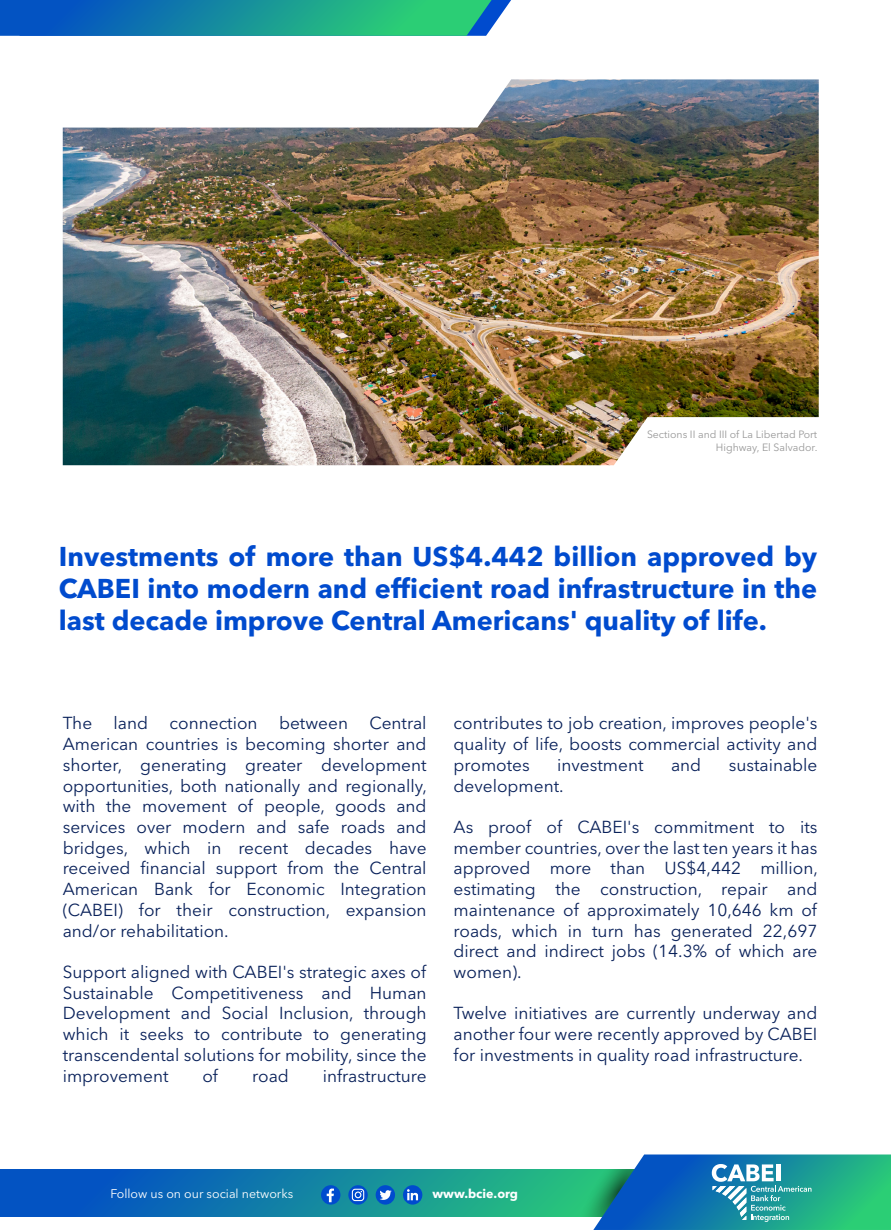
<style>
.page{position:relative;width:891px;height:1230px;background:#fff}
.page>*{position:absolute;margin:0;border:0;box-sizing:border-box;transform-origin:0 0}
.t1{font:700 27px/32.4px "Avenir Next LT Pro";color:#004bce;text-align:justify}
.t2{font:17.25px/20.7px "Avenir Next LT Pro";color:#09215a;text-align:justify}
.t3{font:12.45px "Avenir Next LT Pro";color:#fff}
.t4{font:700 12.45px "Avenir Next LT Pro";color:#fff}
.t5{font:10.5px/12.6px "Avenir Next LT Pro";color:#989898;text-align:right}
</style>
<div class="page">
<img style="left:63px;top:79px;width:756px;height:386px">
<svg style="left:0;top:0;width:511px;height:36px;background:#1c919f"></svg>
<svg style="left:0;top:1169px;width:574px;height:47px;background:#1180a5"></svg>
<svg style="left:321px;top:1184px;width:19px;height:20px"></svg>
<svg style="left:327px;top:1188px;width:7px;height:13px"></svg>
<svg style="left:348px;top:1184px;width:20px;height:20px"></svg>
<svg style="left:352px;top:1188px;width:12px;height:12px"></svg>
<svg style="left:403px;top:1184px;width:19px;height:20px"></svg>
<svg style="left:407px;top:1188px;width:11px;height:11px"></svg>
<svg style="left:376px;top:1184px;width:19px;height:20px"></svg>
<svg style="left:379px;top:1188px;width:13px;height:13px"></svg>
<svg style="left:574px;top:1154px;width:317px;height:75px;background:#319aa5"></svg>
<p class="t5" style="left:647px;top:428px;width:172px">Sections II and III of La Libertad Port<br>Highway, El Salvador.</p>
<h1 class="t1" style="left:59px;top:539px;width:760px">Investments of more than US$4.442 billion approved by CABEI into modern and efficient road infrastructure in the last decade improve Central Americans' quality of life.</h1>
<p class="t2" style="left:63px;top:712px;width:366px">The land connection between Central American countries is becoming shorter and shorter, generating greater development opportunities, both nationally and regionally, with the movement of people, goods and services over modern and safe roads and bridges, which in recent decades have received financial support from the Central American Bank for Economic Integration (CABEI) for their construction, expansion and/or rehabilitation.</p>
<p class="t2" style="left:63px;top:961px;width:365px">Support aligned with CABEI's strategic axes of Sustainable Competitiveness and Human Development and Social Inclusion, through which it seeks to contribute to generating transcendental solutions for mobility, since the improvement</p>
<p class="t2" style="left:202px;top:1064px;width:17px">of</p>
<p class="t2" style="left:252px;top:1064px;width:38px">road</p>
<p class="t2" style="left:323px;top:1064px;width:105px">infrastructure</p>
<p class="t2" style="left:454px;top:712px;width:365px">contributes to job creation, improves people's quality of life, boosts commercial activity and promotes</p>
<p class="t2" style="left:557px;top:754px;width:88px">investment</p>
<p class="t2" style="left:671px;top:754px;width:32px">and</p>
<p class="t2" style="left:729px;top:754px;width:90px">sustainable</p>
<p class="t2" style="left:454px;top:775px;width:112px">development.</p>
<p class="t2" style="left:454px;top:816px;width:366px">As proof of CABEI's commitment to its member countries, over the last ten years it has approved more than US$4,442 million, estimating the construction, repair and maintenance of approximately 10,646 km of roads, which in turn has generated 22,697 direct and indirect jobs (14.3% of which are women).</p>
<p class="t2" style="left:454px;top:1002px;width:365px">Twelve initiatives are currently underway and another four were recently approved by CABEI for investments in quality road infrastructure.</p>
<p class="t3" style="left:110px;top:1185px;width:184px">Follow us on our social networks</p>
<p class="t4" style="left:432px;top:1185px;width:87px">www.bcie.org</p>
</div>
